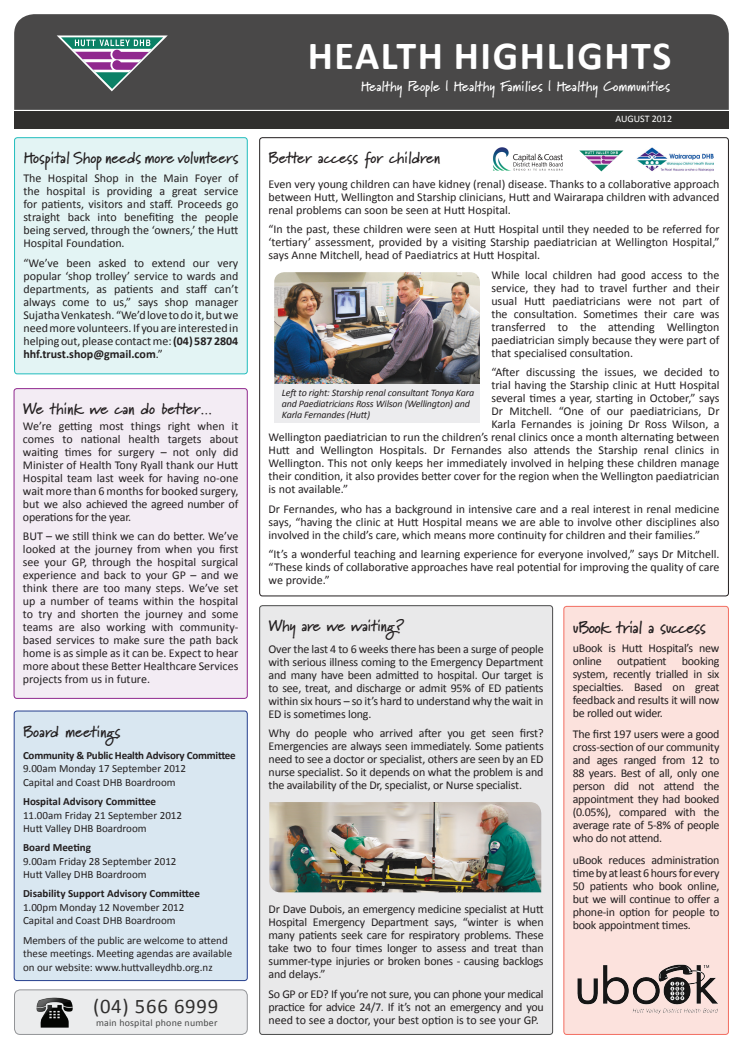
<style>
.page{position:relative;width:743px;height:1049px;background:#fff}
.page>*{position:absolute;margin:0;border:0;box-sizing:border-box;transform-origin:0 0}
.t1{font:700 40px "Calibri";letter-spacing:.04em;color:#fff}
.t2{font:20.7px "Calibri";letter-spacing:.035em;color:#302f2e}
.t3{font:700 17px "Marydale";letter-spacing:-.025em;color:#231f20}
.t4{font:700 16px "Marydale";color:#231f20}
.t5{font:700 14px "Marydale";color:#fff}
.t6{font:12px/13px "Calibri";color:#231f20;text-align:justify}
.t7{font:12px/13px "Calibri";letter-spacing:-.02em;color:#231f20}
.t8{font:11px/13.5px "Calibri";color:#231f20}
.t9{font:700 11px "Calibri";color:#231f20}
.t10{font:700 11px "Calibri";letter-spacing:-.02em;color:#231f20}
.t11{font:italic 10px/10.9px "Calibri";letter-spacing:-.015em;color:#231f20}
.t12{font:10px "Calibri";color:#fff}
.t13{font:9.9px "Calibri";letter-spacing:.02em;color:#494a4a}
.s1{font-weight:700}
</style>
<div class="page">
<div style="left:15px;top:990px;width:232px;height:44px;background:#ebeced;border-radius:6px"></div>
<div style="left:14px;top:989px;width:234px;height:46px;border:1px solid #939598;border-radius:6px"></div>
<div style="left:14px;top:111px;width:715px;height:17px;background:#302f2e"></div>
<div style="left:14px;top:14px;width:715px;height:96px;background:#494848"></div>
<svg style="left:57px;top:35px;width:111px;height:56px;background:#686f78"></svg>
<div style="left:14px;top:711px;width:233px;height:269px;background:#d9e7f1;border-radius:3px"></div>
<div style="left:14px;top:711px;width:234px;height:270px;border:1px solid #253f8e;border-radius:3px"></div>
<img style="left:36px;top:997px;width:37px;height:31px">
<div style="left:564px;top:606px;width:164px;height:428px;background:#fce2dd;border-radius:3px"></div>
<div style="left:563px;top:606px;width:166px;height:429px;border:1px solid #f26e61;border-radius:3px"></div>
<div style="left:14px;top:389px;width:233px;height:309px;background:#f3ecf4;border-radius:3px"></div>
<div style="left:14px;top:388px;width:234px;height:311px;border:1px solid #90288e;border-radius:3px"></div>
<div style="left:260px;top:606px;width:292px;height:428px;background:#e9e9ea;border-radius:3px"></div>
<div style="left:259px;top:605px;width:294px;height:430px;border:1px solid #494a4a;border-radius:3px"></div>
<div style="left:15px;top:138px;width:232px;height:236px;background:#e3f4f4;border-radius:3px"></div>
<div style="left:14px;top:137px;width:234px;height:237px;border:1px solid #21bdbd;border-radius:3px"></div>
<img style="left:274px;top:272px;width:206px;height:112px">
<div style="left:274px;top:384px;width:206px;height:39px;background:#ececee"></div>
<img style="left:493px;top:147px;width:70px;height:24px">
<svg style="left:579px;top:150px;width:45px;height:22px"></svg>
<img style="left:636px;top:148px;width:78px;height:24px">
<img style="left:269px;top:802px;width:272px;height:90px">
<img style="left:577px;top:964px;width:141px;height:50px">
<h3 class="t4" style="left:23px;top:149px;width:216px">Hospital Shop needs more volunteers</h3>
<p class="t6" style="left:23px;top:171px;width:216px">The Hospital Shop in the Main Foyer of the hospital is providing a great service for patients, visitors and staff. Proceeds go straight back into benefiting the people being served, through the ‘owners,’ the Hutt Hospital Foundation.</p>
<p class="t6" style="left:23px;top:256px;width:216px">“We’ve been asked to extend our very popular ‘shop trolley’ service to wards and departments, as patients and staff can’t always come to us,” says shop manager Sujatha Venkatesh. “We’d love to do it, but we need more volunteers. If you are interested in helping out, please contact me: <span class="s1">(04) 587 2804 hhf.trust.shop@gmail.com</span>.”</p>
<h3 class="t4" style="left:23px;top:399px;width:191px">We think we can do better…</h3>
<p class="t6" style="left:23px;top:419px;width:217px">We’re getting most things right when it comes to national health targets about waiting times for surgery – not only did Minister of Health Tony Ryall thank our Hutt Hospital team last week for having no-one wait more than 6 months for booked surgery, but we also achieved the agreed number of operations for the year.</p>
<p class="t6" style="left:23px;top:529px;width:217px">BUT – we still think we can do better. We’ve looked at the journey from when you first see your GP, through the hospital surgical experience and back to your GP – and we think there are too many steps. We’ve set up a number of teams within the hospital to try and shorten the journey and some teams are also working with community&shy;based services to make sure the path back home is as simple as it can be. Expect to hear more about these Better Healthcare Services projects from us in future.</p>
<h3 class="t4" style="left:23px;top:722px;width:99px">Board meetings</h3>
<p class="t10" style="left:23px;top:748px;width:214px">Community &amp; Public Health Advisory Committee</p>
<p class="t8" style="left:23px;top:761px;width:164px">9.00am Monday 17 September 2012<br>Capital and Coast DHB Boardroom</p>
<p class="t9" style="left:23px;top:794px;width:135px">Hospital Advisory Committee</p>
<p class="t8" style="left:23px;top:807px;width:160px">11.00am Friday 21 September 2012<br>Hutt Valley DHB Boardroom</p>
<p class="t9" style="left:23px;top:841px;width:69px">Board Meeting</p>
<p class="t8" style="left:23px;top:854px;width:155px">9.00am Friday 28 September 2012<br>Hutt Valley DHB Boardroom</p>
<p class="t9" style="left:23px;top:887px;width:178px">Disability Support Advisory Committee</p>
<p class="t8" style="left:23px;top:900px;width:163px">1.00pm Monday 12 November 2012<br>Capital and Coast DHB Boardroom</p>
<p class="t8" style="left:23px;top:932px;width:210px">Members of the public are welcome to attend these meetings. Meeting agendas are available on our website: www.huttvalleydhb.org.nz</p>
<h2 class="t2" style="left:93px;top:993px;width:127px">(04) 566 6999</h2>
<p class="t13" style="left:96px;top:1016px;width:123px">main hospital phone number</p>
<h1 class="t1" style="left:308px;top:31px;width:365px">Health Highlights</h1>
<p class="t5" style="left:361px;top:78px;width:310px">Healthy People | Healthy Families | Healthy Communities</p>
<p class="t12" style="left:615px;top:113px;width:58px">august 2012</p>
<h3 class="t4" style="left:268px;top:149px;width:173px">Better access for children</h3>
<p class="t6" style="left:268px;top:177px;width:452px">Even very young children can have kidney (renal) disease. Thanks to a collaborative approach between Hutt, Wellington and Starship clinicians, Hutt and Wairarapa children with advanced renal problems can soon be seen at Hutt Hospital.</p>
<p class="t6" style="left:268px;top:222px;width:452px">“In the past, these children were seen at Hutt Hospital until they needed to be referred for ‘tertiary’ assessment, provided by a visiting Starship paediatrician at Wellington Hospital,” says Anne Mitchell, head of Paediatrics at Hutt Hospital.</p>
<p class="t6" style="left:491px;top:268px;width:230px">While local children had good access to the service, they had to travel further and their usual Hutt paediatricians were not part of the consultation. Sometimes their care was transferred to the attending Wellington paediatrician simply because they were part of that specialised consultation.</p>
<p class="t6" style="left:491px;top:365px;width:230px">“After discussing the issues, we decided to</p>
<p class="t6" style="left:491px;top:378px;width:230px">trial having the Starship clinic at Hutt Hospital</p>
<p class="t6" style="left:491px;top:391px;width:230px">several times a year, starting in October,” says</p>
<p class="t6" style="left:491px;top:404px;width:230px">Dr Mitchell. “One of our paediatricians, Dr</p>
<p class="t6" style="left:491px;top:417px;width:230px">Karla Fernandes is joining Dr Ross Wilson, a</p>
<p class="t6" style="left:268px;top:430px;width:452px">Wellington paediatrician to run the children’s renal clinics once a month alternating between</p>
<p class="t6" style="left:268px;top:443px;width:452px">Hutt and Wellington Hospitals. Dr Fernandes also attends the Starship renal clinics in</p>
<p class="t6" style="left:268px;top:456px;width:452px">Wellington. This not only keeps her immediately involved in helping these children manage</p>
<p class="t6" style="left:268px;top:469px;width:452px">their condition, it also provides better cover for the region when the Wellington paediatrician</p>
<p class="t6" style="left:268px;top:482px;width:81px">is not available.”</p>
<p class="t6" style="left:268px;top:502px;width:452px">Dr Fernandes, who has a background in intensive care and a real interest in renal medicine says, “having the clinic at Hutt Hospital means we are able to involve other disciplines also involved in the child’s care, which means more continuity for children and their families.”</p>
<p class="t6" style="left:268px;top:547px;width:452px">“It’s a wonderful teaching and learning experience for everyone involved,” says Dr Mitchell. “These kinds of collaborative approaches have real potential for improving the quality of care we provide.”</p>
<p class="t11" style="left:282px;top:387px;width:194px">Left to right: Starship renal consultant Tonya Kara and Paediatricians Ross Wilson (Wellington) and<br>Karla Fernandes (Hutt)</p>
<h3 class="t4" style="left:268px;top:616px;width:137px">Why are we waiting?</h3>
<p class="t6" style="left:268px;top:642px;width:277px">Over the last 4 to 6 weeks there has been a surge of people with serious illness coming to the Emergency Department and many have been admitted to hospital. Our target is to see, treat, and discharge or admit 95% of ED patients within six hours – so it’s hard to understand why the wait in ED is sometimes long.</p>
<p class="t6" style="left:268px;top:726px;width:277px">Why do people who arrived after you get seen first?<br>Emergencies are always seen immediately. Some patients need to see a doctor or specialist, others are seen by an ED nurse specialist. So it depends on what the problem is and the availability of the Dr, specialist, or Nurse specialist.</p>
<p class="t6" style="left:268px;top:902px;width:277px">Dr Dave Dubois, an emergency medicine specialist at Hutt Hospital Emergency Department says, “winter is when many patients seek care for respiratory problems. These take two to four times longer to assess and treat than summer-type injuries or broken bones - causing backlogs and delays.”</p>
<p class="t6" style="left:268px;top:986px;width:276px">So GP or ED? If you’re not sure, you can phone your medical practice for advice 24/7. If it’s not an emergency and you need to see a doctor, your best option is to see your GP.</p>
<h3 class="t3" style="left:572px;top:617px;width:135px">uBook trial a success</h3>
<p class="t7" style="left:572px;top:641px;width:148px">uBook is Hutt Hospital’s new online</p>
<p class="t6" style="left:572px;top:654px;width:148px;text-indent:109px">booking system, recently trialled in six specialties. Based on great feedback and results it will now be rolled out wider.</p>
<p class="t6" style="left:572px;top:727px;width:148px">The first 197 users were a good cross-section of our community and ages ranged from 12 to 88 years. Best of all, only one person did not attend the appointment they had booked (0.05%), compared with the average rate of 5-8% of people who do not attend.</p>
<p class="t6" style="left:572px;top:853px;width:148px">uBook reduces administration time by at least 6 hours for every 50 patients who book online, but we will continue to offer a phone-in option for people to book appointment times.</p>
<p class="t7" style="left:617px;top:654px;width:51px">outpatient</p>
</div>
